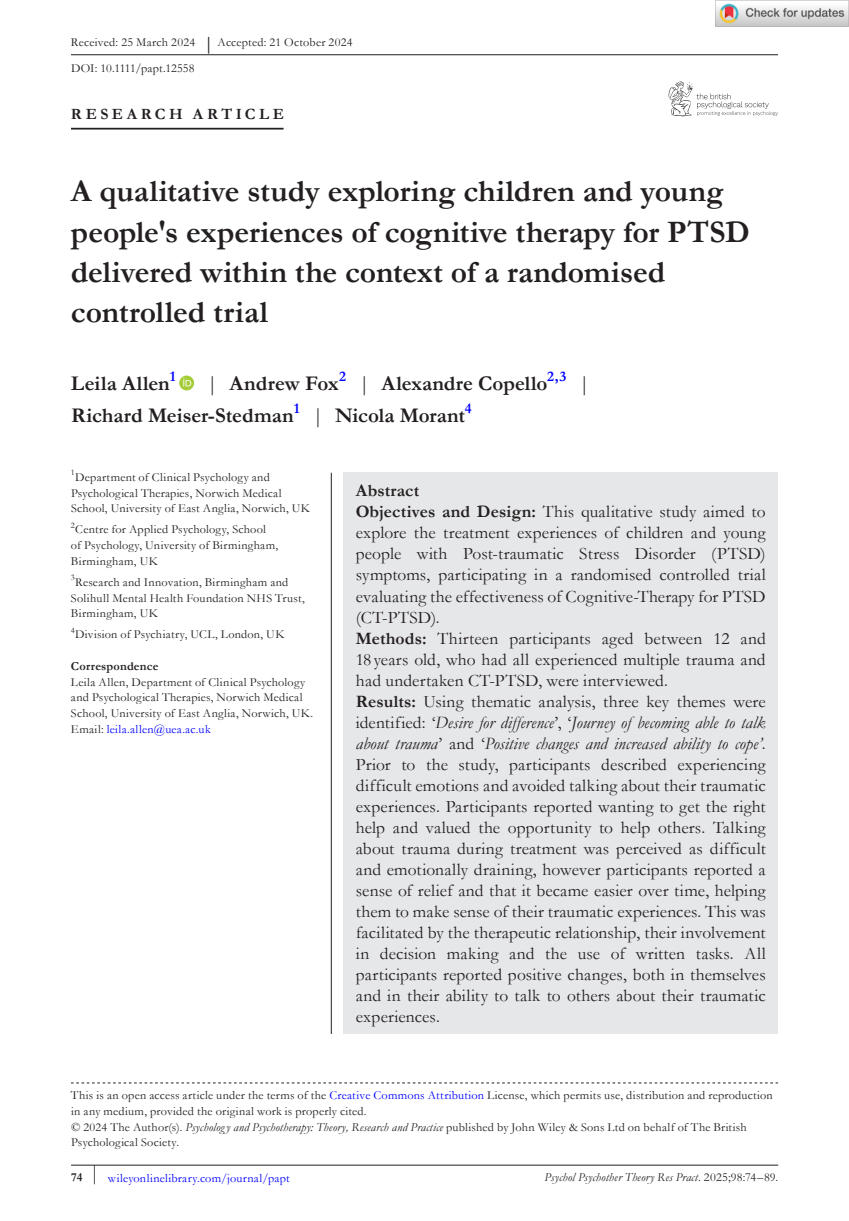
<style>
.page{position:relative;width:849px;height:1221px;background:#fff}
.page>*{position:absolute;margin:0;border:0;box-sizing:border-box;transform-origin:0 0}
.t1{font:700 31.5px/40.2px "Garamond";letter-spacing:-.005em;color:#231f20}
.t2{font:700 21px/31.5px "Garamond";color:#231f20}
.t3{font:17.5px/21px "Garamond";letter-spacing:.01em;color:#231f20}
.t4{font:700 15.75px "Garamond";letter-spacing:.22em;color:#231f20}
.t5{font:12.25px/15.8px "Garamond";letter-spacing:.02em;color:#231f20}
.t6{font:italic 12.25px "Garamond";letter-spacing:.015em;color:#231f20}
.t7{font:12.25px "Garamond";letter-spacing:.02em;color:#00f}
.t8{font:700 12.25px "Garamond";letter-spacing:.02em;color:#231f20}
.s1{font-size:18.38px}
.s2{font-weight:400}
.s3{color:#00f}
.s4{font-weight:700}
.s5{font-style:italic}
.s6{font-weight:700;color:#231f20}
.s7{font-style:normal}
</style>
<div class="page">
<hr style="left:71px;top:1164px;width:707px;height:1px;background:#231f20">
<svg style="left:668px;top:82px;width:109px;height:34px"></svg>
<hr style="left:71px;top:128px;width:212px;height:1px;background:#231f20">
<svg style="left:179px;top:375px;width:15px;height:15px"></svg>
<svg style="left:183px;top:378px;width:8px;height:8px"></svg>
<hr style="left:71px;top:54px;width:706px;height:1px;background:#231f20">
<svg style="left:71px;top:1082px;width:706px;height:1px"></svg>
<div style="left:343px;top:472px;width:434px;height:561px;background:#e6e7e9"></div>
<hr style="left:331px;top:472px;width:1px;height:561px;background:#231f20">
<img style="left:715px;top:0;width:133px;height:26px">
<p class="t5" style="left:71px;top:30px;width:283px;line-height:25.2px">Received: 25 March 2024 <span class="s1">|</span> Accepted: 21 October 2024<br>DOI: 10.1111/papt.12558</p>
<p class="t4" style="left:71px;top:103px;width:214px">RESEARCH ARTICLE</p>
<h1 class="t1" style="left:71px;top:171px;width:680px">A qualitative study exploring children and young people's experiences of cognitive therapy for PTSD delivered within the context of a randomised controlled trial</h1>
<p class="t2" style="left:71px;top:368px;width:106px">Leila Allen<sup>1</sup></p>
<p class="t2" style="left:71px;top:368px;width:520px;text-indent:136px"><span class="s2">|</span> Andrew Fox<sup>2</sup> <span class="s2">|</span> Alexandre Copello<sup>2,3</sup> <span class="s2">|<br></span>Richard Meiser-Stedman<sup>1</sup> <span class="s2">|</span> Nicola Morant<sup>4</sup></p>
<p class="t5" style="left:71px;top:468px;width:240px"><sup>1</sup>Department of Clinical Psychology and<br>Psychological Therapies, Norwich Medical<br>School, University of East Anglia, Norwich, UK</p>
<p class="t5" style="left:71px;top:521px;width:209px"><sup>2</sup>Centre for Applied Psychology, School of Psychology, University of Birmingham,<br>Birmingham, UK</p>
<p class="t5" style="left:71px;top:573px;width:235px"><sup>3</sup>Research and Innovation, Birmingham and<br>Solihull Mental Health Foundation NHS Trust,<br>Birmingham, UK</p>
<p class="t5" style="left:71px;top:626px;width:215px"><sup>4</sup>Division of Psychiatry, UCL, London, UK</p>
<p class="t8" style="left:71px;top:657px;width:89px">Correspondence</p>
<p class="t5" style="left:71px;top:673px;width:244px">Leila Allen, Department of Clinical Psychology and Psychological Therapies, Norwich Medical School, University of East Anglia, Norwich, UK.<br>Email: <span class="s3">leila.allen@uea.ac.uk</span></p>
<p class="t3" style="left:356px;top:480px;width:411px"><span class="s4">Abstract<br>Objectives and Design:</span> This qualitative study aimed to explore the treatment experiences of children and young people with Post-traumatic Stress Disorder (PTSD) symptoms, participating in a randomised controlled trial evaluating the effectiveness of Cognitive-Therapy for PTSD (CT-PTSD).<br><span class="s4">Methods:</span> Thirteen participants aged between 12 and 18 years old, who had all experienced multiple trauma and had undertaken CT-PTSD, were interviewed.<br><span class="s4">Results:</span> Using thematic analysis, three key themes were identified: ‘<span class="s5">Desire for difference</span>’, ‘<span class="s5">Journey of becoming able to talk about trauma</span>’ and ‘<span class="s5">Positive changes and increased ability to cope’</span>.<br>Prior to the study, participants described experiencing difficult emotions and avoided talking about their traumatic experiences. Participants reported wanting to get the right help and valued the opportunity to help others. Talking about trauma during treatment was perceived as difficult and emotionally draining, however participants reported a sense of relief and that it became easier over time, helping them to make sense of their traumatic experiences. This was facilitated by the therapeutic relationship, their involvement in decision making and the use of written tasks. All participants reported positive changes, both in themselves and in their ability to talk to others about their traumatic experiences.</p>
<p class="t5" style="left:71px;top:1086px;width:703px">This is an open access article under the terms of the <span class="s3">Creative Commons Attribution</span> License, which permits use, distribution and reproduction in any medium, provided the original work is properly cited.<br>© 2024 The Author(s). <span class="s5">Psycholog y and Psychotherapy: Theory, Research and Practice</span> published by John Wiley &amp; Sons Ltd on behalf of The British Psychological Society.</p>
<p class="t7" style="left:71px;top:1169px;width:220px"><span class="s6">74</span> <sup>|</sup> wileyonlinelibrary.com/journal/papt</p>
<p class="t6" style="left:544px;top:1169px;width:235px">Psychol Psychother Theory Res Pract<span class="s7">. 2025;98:74–89.</span></p>
</div>
